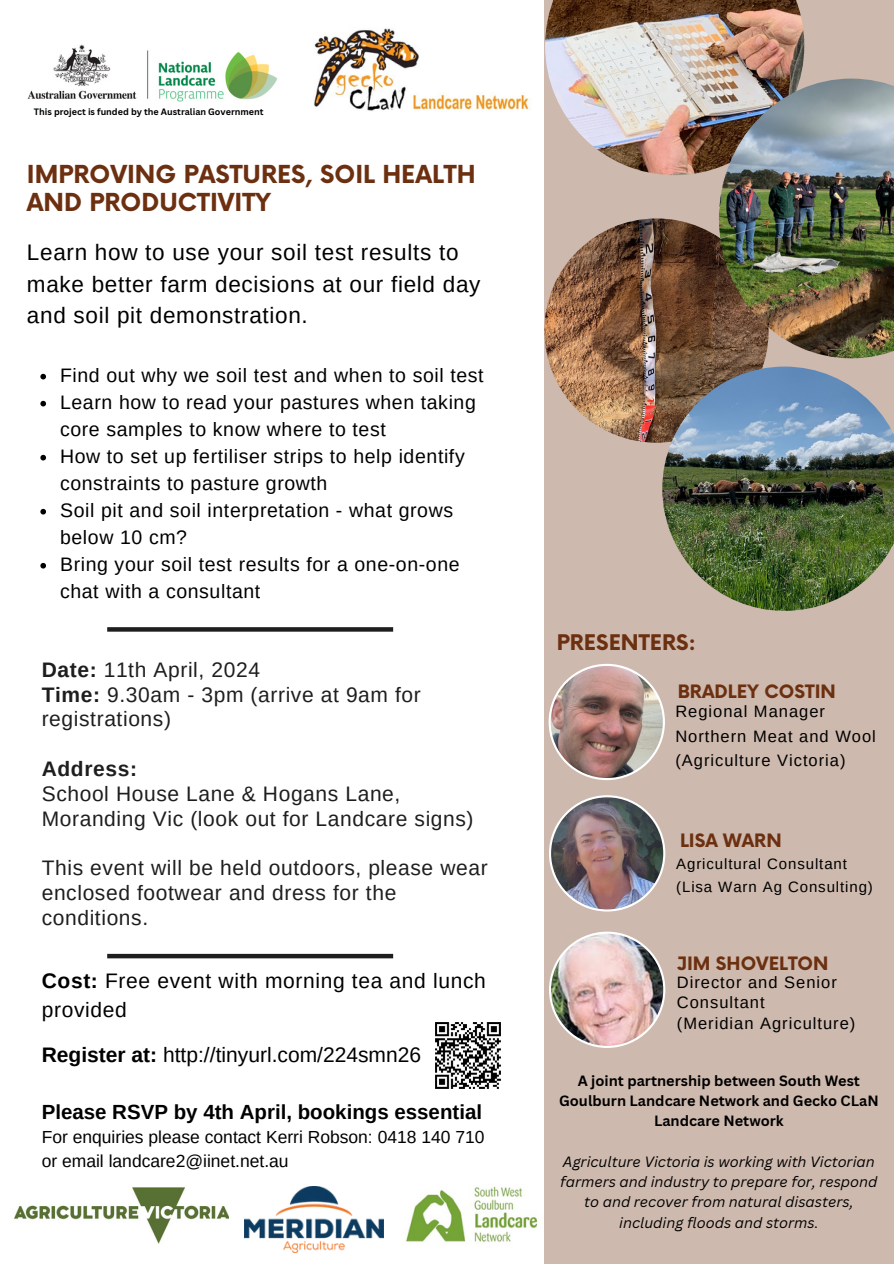
<style>
.page{position:relative;width:894px;height:1264px;background:#fff}
.page>*{position:absolute;margin:0;border:0;box-sizing:border-box;transform-origin:0 0}
.t1{font:700 24.15px/27.5px "Now";color:#6c3011}
.t2{font:22.5px/31.5px "Arimo";letter-spacing:.03em;color:#000}
.t3{font:21px/24.8px "Arimo";letter-spacing:.03em;color:#1e1e1e}
.t4{font:21px/29.2px "Arimo";letter-spacing:.03em;color:#000}
.t5{font:21px "Arimo";color:#000}
.t6{font:700 21px "Now";color:#6c3011}
.t7{font:700 20.4px "Arimo";color:#000}
.t8{font:19.5px/27px "Arimo";letter-spacing:.03em;color:#000}
.t9{font:700 18px "Now";color:#6c3011}
.t10{font:17.4px/23.7px "Arimo";color:#000}
.t11{font:16.5px/24.8px "Arimo";letter-spacing:.06em;color:#000}
.t12{font:15px/22.5px "Arimo";letter-spacing:.06em;color:#000}
.t13{font:italic 14.55px/20.2px "Canva Sans";color:#000;text-align:center}
.t14{font:700 14.55px/20.2px "Canva Sans";color:#000;text-align:center}
.t15{font:700 9px "Canva Sans";color:#000}
.s1{font-weight:700}
</style>
<div class="page">
<img style="left:406px;top:1186px;width:132px;height:56px">
<div style="left:544px;top:0;width:349px;height:1263px;background:#cdb9ae"></div>
<img style="left:548px;top:663px;width:116px;height:117px">
<svg style="left:107px;top:627px;width:286px;height:4px"></svg>
<div style="left:107px;top:953px;width:286px;height:5px;background:#1e1e1e"></div>
<img style="left:13px;top:1187px;width:215px;height:57px">
<img style="left:27px;top:44px;width:250px;height:58px">
<img style="left:313px;top:28px;width:216px;height:83px">
<img style="left:245px;top:1186px;width:138px;height:66px">
<img style="left:544px;top:218px;width:224px;height:225px;border-radius:50%">
<img style="left:545px;top:0;width:259px;height:175px">
<img style="left:718px;top:79px;width:175px;height:279px">
<img style="left:662px;top:366px;width:231px;height:245px">
<img style="left:549px;top:795px;width:116px;height:116px">
<img style="left:549px;top:931px;width:116px;height:116px">
<img style="left:435px;top:1022px;width:65px;height:66px">
<svg style="left:40px;top:374px;width:6px;height:5px"></svg>
<svg style="left:40px;top:401px;width:6px;height:5px"></svg>
<svg style="left:40px;top:455px;width:6px;height:5px"></svg>
<svg style="left:40px;top:509px;width:6px;height:5px"></svg>
<svg style="left:40px;top:563px;width:6px;height:5px"></svg>
<p class="t15" style="left:34px;top:106px;width:231px">This project is funded by the Australian Government</p>
<p class="t1" style="left:27px;top:162px;width:450px">IMPROVING PASTURES, SOIL HEALTH<br>AND PRODUCTIVITY</p>
<p class="t2" style="left:27px;top:236px;width:455px">Learn how to use your soil test results to make better farm decisions at our field day and soil pit demonstration.</p>
<p class="t8" style="left:60px;top:361px;width:425px">Find out why we soil test and when to soil test</p>
<h2 class="t8" style="left:60px;top:388px;width:417px">Learn how to read your pastures when taking core samples to know where to test</h2>
<p class="t8" style="left:60px;top:442px;width:406px">How to set up fertiliser strips to help identify constraints to pasture growth</p>
<p class="t8" style="left:60px;top:496px;width:394px">Soil pit and soil interpretation - what grows below 10 cm?</p>
<p class="t8" style="left:60px;top:550px;width:401px">Bring your soil test results for a one-on-one chat with a consultant</p>
<p class="t3" style="left:42px;top:657px;width:380px"><span class="s1">Date:</span> 11th April, 2024<br><span class="s1">Time:</span> 9.30am - 3pm (arrive at 9am for registrations)</p>
<p class="t3" style="left:42px;top:756px;width:433px"><span class="s1">Address:<br></span>School House Lane &amp; Hogans Lane,<br>Moranding Vic (look out for Landcare signs)</p>
<h4 class="t3" style="left:42px;top:855px;width:447px">This event will be held outdoors, please wear enclosed footwear and dress for the conditions.</h4>
<p class="t4" style="left:42px;top:965px;width:445px"><span class="s1">Cost:</span> Free event with morning tea and lunch provided</p>
<h6 class="t5" style="left:42px;top:1043px;width:381px"><span class="s1">Register at:</span> http://tinyurl.com/224smn26</h6>
<p class="t7" style="left:42px;top:1100px;width:442px">Please RSVP by 4th April, bookings essential</p>
<p class="t10" style="left:42px;top:1125px;width:444px">For enquiries please contact Kerri Robson: 0418 140 710 or email landcare2@iinet.net.au</p>
<p class="t6" style="left:556px;top:631px;width:141px">PRESENTERS:</p>
<h4 class="t9" style="left:677px;top:681px;width:160px">BRADLEY COSTIN</h4>
<p class="t11" style="left:675px;top:698px;width:202px">Regional Manager<br>Northern Meat and Wool (Agriculture Victoria)</p>
<p class="t9" style="left:680px;top:830px;width:103px">LISA WARN</p>
<p class="t12" style="left:676px;top:852px;width:198px">Agricultural Consultant (Lisa Warn Ag Consulting)</p>
<h4 class="t9" style="left:676px;top:953px;width:153px">JIM SHOVELTON</h4>
<p class="t11" style="left:676px;top:972px;width:180px;line-height:20.2px">Director and Senior<br>Consultant<br>(Meridian Agriculture)</p>
<h4 class="t14" style="left:559px;top:1070px;width:321px">A joint partnership between South West<br>Goulburn Landcare Network and Gecko CLaN<br>Landcare Network</h4>
<h6 class="t13" style="left:560px;top:1151px;width:319px">Agriculture Victoria is working with Victorian farmers and industry to prepare for, respond to and recover from natural disasters, including floods and storms.</h6>
</div>
